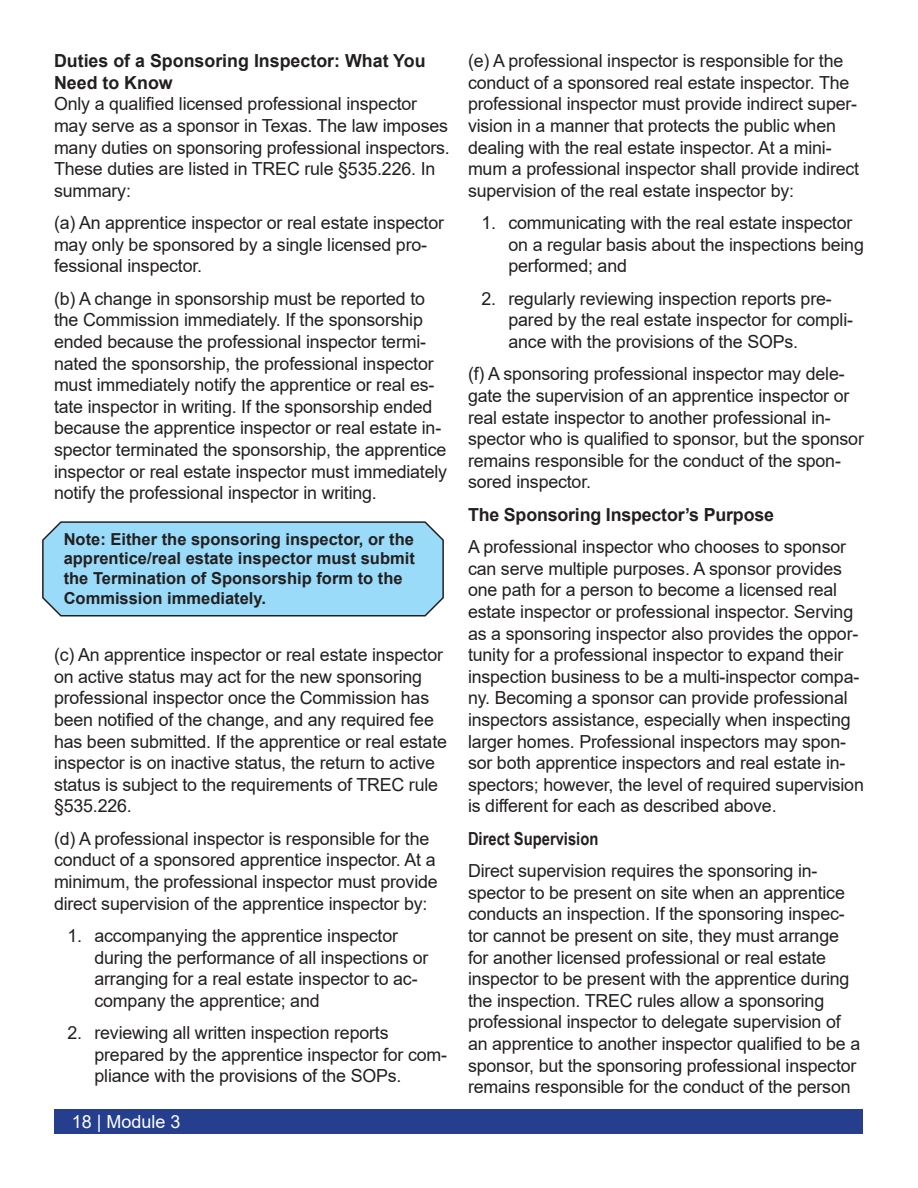
<style>
.page{position:relative;width:918px;height:1188px;background:#fff}
.page>*{position:absolute;margin:0;border:0;box-sizing:border-box;transform-origin:0 0}
.t1{font:18px/21.6px "Arial";letter-spacing:-.01em;color:#231f20}
.t2{font:700 18px/21.6px "Arial";color:#231f20}
.t3{font:700 18px "Arial Narrow";color:#231f20}
.t4{font:18px "Arial";color:#fff}
.t5{font:700 16.5px/19.8px "Arial";color:#231f20}
</style>
<div class="page">
<div style="left:55px;top:1110px;width:808px;height:24px;background:#253f8e"></div>
<div style="left:42px;top:521px;width:402px;height:96px;background:#99dbf8"></div>
<p class="t2" style="left:54px;top:50px;width:373px">Duties of a Sponsoring Inspector: What You<br>Need to Know</p>
<p class="t1" style="left:54px;top:93px;width:397px">Only a qualified licensed professional inspector may serve as a sponsor in Texas. The law imposes many duties on sponsoring professional inspectors.<br>These duties are listed in TREC rule §535.226. In summary:</p>
<p class="t1" style="left:54px;top:212px;width:392px">(a) An apprentice inspector or real estate inspector may only be sponsored by a single licensed pro&shy;fessional inspector.</p>
<p class="t1" style="left:54px;top:287px;width:395px">(b) A change in sponsorship must be reported to the Commission immediately. If the sponsorship ended because the professional inspector termi&shy;nated the sponsorship, the professional inspector must immediately notify the apprentice or real es&shy;tate inspector in writing. If the sponsorship ended because the apprentice inspector or real estate in&shy;spector terminated the sponsorship, the apprentice inspector or real estate inspector must immediately notify the professional inspector in writing.</p>
<p class="t5" style="left:64px;top:529px;width:353px">Note: Either the sponsoring inspector, or the apprentice/real estate inspector must submit the Termination of Sponsorship form to the Commission immediately.</p>
<p class="t1" style="left:54px;top:644px;width:395px">(c) An apprentice inspector or real estate inspector on active status may act for the new sponsoring professional inspector once the Commission has been notified of the change, and any required fee has been submitted. If the apprentice or real estate inspector is on inactive status, the return to active status is subject to the requirements of TREC rule §535.226.</p>
<p class="t1" style="left:54px;top:827px;width:385px">(d) A professional inspector is responsible for the conduct of a sponsored apprentice inspector. At a minimum, the professional inspector must provide direct supervision of the apprentice inspector by:</p>
<p class="t1" style="left:94px;top:925px;width:336px;text-indent:-27px">1. accompanying the apprentice inspector during the performance of all inspections or arranging for a real estate inspector to ac&shy;company the apprentice; and</p>
<p class="t1" style="left:94px;top:1022px;width:354px;text-indent:-27px">2. reviewing all written inspection reports prepared by the apprentice inspector for com&shy;pliance with the provisions of the SOPs.</p>
<p class="t4" style="left:72px;top:1109px;width:110px">18 | Module 3</p>
<p class="t1" style="left:468px;top:50px;width:393px">(e) A professional inspector is responsible for the conduct of a sponsored real estate inspector. The professional inspector must provide indirect super&shy;vision in a manner that protects the public when dealing with the real estate inspector. At a mini&shy;mum a professional inspector shall provide indirect supervision of the real estate inspector by:</p>
<p class="t1" style="left:508px;top:212px;width:357px;text-indent:-27px">1. communicating with the real estate inspector on a regular basis about the inspections being performed; and</p>
<p class="t1" style="left:508px;top:287px;width:346px;text-indent:-27px">2. regularly reviewing inspection reports pre&shy;pared by the real estate inspector for compli&shy;ance with the provisions of the SOPs.</p>
<p class="t1" style="left:468px;top:363px;width:397px">(f) A sponsoring professional inspector may dele&shy;gate the supervision of an apprentice inspector or real estate inspector to another professional in&shy;spector who is qualified to sponsor, but the sponsor remains responsible for the conduct of the spon&shy;sored inspector.</p>
<p class="t2" style="left:468px;top:504px;width:308px">The Sponsoring Inspector’s Purpose</p>
<p class="t1" style="left:468px;top:536px;width:397px">A professional inspector who chooses to sponsor can serve multiple purposes. A sponsor provides one path for a person to become a licensed real estate inspector or professional inspector. Serving as a sponsoring inspector also provides the oppor&shy;tunity for a professional inspector to expand their inspection business to be a multi-inspector compa&shy;ny. Becoming a sponsor can provide professional inspectors assistance, especially when inspecting larger homes. Professional inspectors may spon&shy;sor both apprentice inspectors and real estate in&shy;spectors; however, the level of required supervision is different for each as described above.</p>
<p class="t3" style="left:468px;top:825px;width:132px">Direct Supervision</p>
<p class="t1" style="left:468px;top:860px;width:394px">Direct supervision requires the sponsoring in&shy;spector to be present on site when an apprentice conducts an inspection. If the sponsoring inspec&shy;tor cannot be present on site, they must arrange for another licensed professional or real estate inspector to be present with the apprentice during the inspection. TREC rules allow a sponsoring professional inspector to delegate supervision of an apprentice to another inspector qualified to be a sponsor, but the sponsoring professional inspector remains responsible for the conduct of the person</p>
</div>
